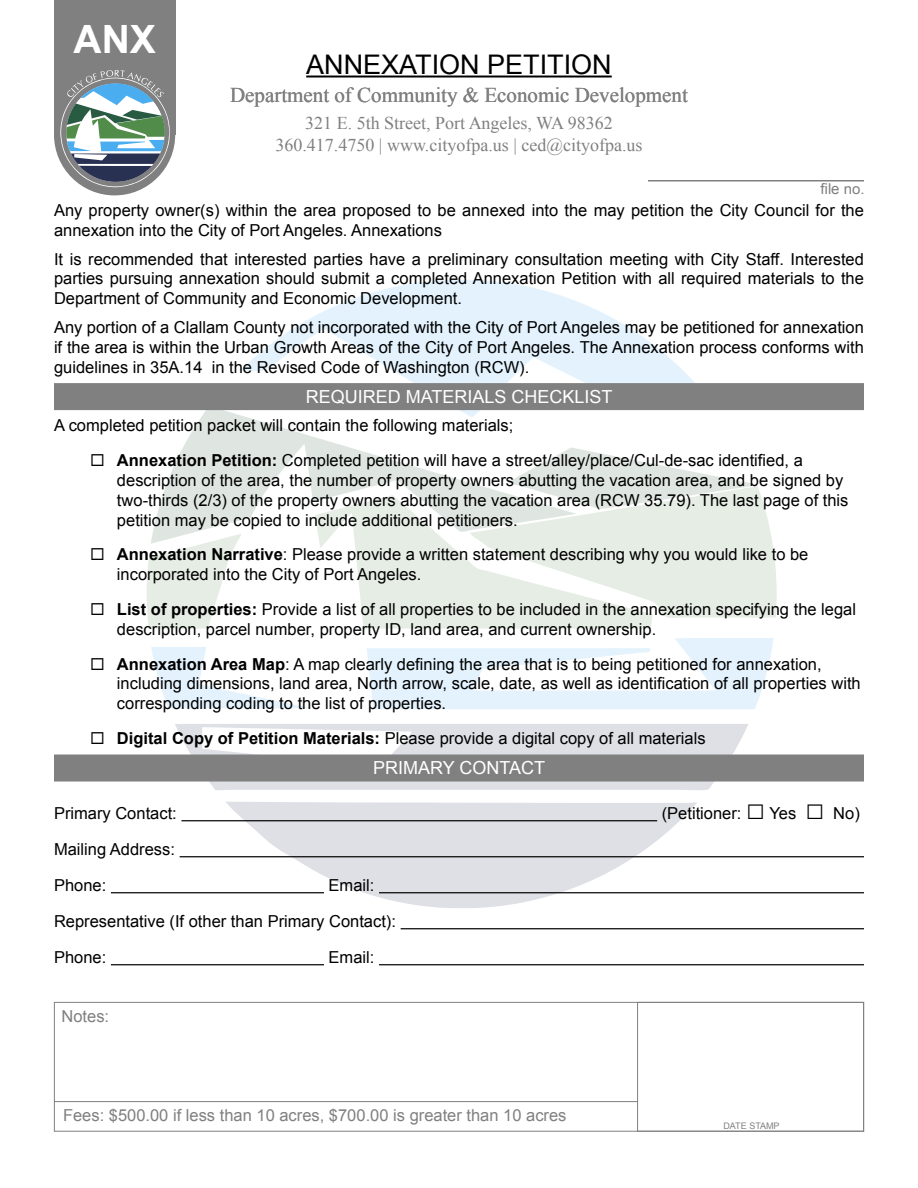
<style>
.page{position:relative;width:918px;height:1188px;background:#fff}
.page>*{position:absolute;margin:0;border:0;box-sizing:border-box;transform-origin:0 0}
.t1{font:700 39px "Arial";color:#fff}
.t2{font:27px "Arial";color:#000}
.t3{font:21px "Times New Roman";color:#808080}
.t4{font:18px/21.6px "Times New Roman";color:#808080;text-align:center}
.t5{font:18px "Arial";color:#fff}
.t6{font:16.5px/19.8px "Arial";color:#000}
.t7{font:16.5px "Arial";color:#808080}
.t8{font:15px "Arial";color:#808080}
.t9{font:9px "Arial";color:#808080}
.s1{font-size:14.4px}
.s2{font-weight:700}
.s3{font-size:31.5px}
</style>
<div class="page">
<div style="left:54px;top:74px;width:121px;height:121px;background:#808080;border-radius:50%"></div>
<div style="left:54px;top:0;width:121px;height:135px;background:#808080"></div>
<svg style="left:60px;top:70px;width:110px;height:118px"></svg>
<svg style="left:240px;top:280px;width:467px;height:131px;fill:#e3f2fc"></svg>
<svg style="left:320px;top:544px;width:332px;height:85px;fill:#e5ede4"></svg>
<svg style="left:147px;top:544px;width:89px;height:85px"></svg>
<svg style="left:367px;top:638px;width:407px;height:71px"></svg>
<svg style="left:151px;top:647px;width:158px;height:62px"></svg>
<svg style="left:148px;top:410px;width:428px;height:134px"></svg>
<svg style="left:470px;top:447px;width:307px;height:172px"></svg>
<svg style="left:172px;top:724px;width:579px;height:66px"></svg>
<svg style="left:224px;top:802px;width:478px;height:106px;fill:#dee0e5"></svg>
<hr style="left:648px;top:180px;width:216px;height:2px;background:#808080">
<hr style="left:306px;top:76px;width:306px;height:2px;background:#000">
<div style="left:54px;top:383px;width:810px;height:27px;background:#808080"></div>
<div style="left:54px;top:755px;width:810px;height:27px;background:#808080"></div>
<hr style="left:181px;top:820px;width:476px;height:1px;background:#000">
<hr style="left:180px;top:856px;width:684px;height:1px;background:#000">
<hr style="left:111px;top:892px;width:213px;height:1px;background:#000">
<hr style="left:379px;top:892px;width:485px;height:1px;background:#000">
<hr style="left:401px;top:928px;width:463px;height:1px;background:#000">
<hr style="left:111px;top:964px;width:213px;height:1px;background:#000">
<hr style="left:379px;top:964px;width:485px;height:1px;background:#000">
<svg style="left:54px;top:1002px;width:810px;height:130px"></svg>
<hr style="left:54px;top:1101px;width:583px;height:1px;background:#808080">
<h1 class="t1" style="left:74px;top:13px;width:84px">ANX</h1>
<h2 class="t2" style="left:306px;top:46px;width:307px">ANNEXATION PETITION</h2>
<p class="t3" style="left:230px;top:81px;width:459px">Department of Community &amp; Economic Development</p>
<p class="t4" style="left:275px;top:112px;width:369px">321 E. 5th Street, Port Angeles, WA 98362<br>360.417.4750 | www.cityofpa.us | ced@cityofpa.us</p>
<p class="t8" style="left:820px;top:179px;width:46px">file <span class="s1">no.</span></p>
<p class="t6" style="left:54px;top:200px;width:811px">Any property owner(s) within the area proposed to be annexed into the may petition the City Council for the annexation into the City of Port Angeles. Annexations</p>
<p class="t6" style="left:54px;top:249px;width:811px;text-align:justify">It is recommended that interested parties have a preliminary consultation meeting with City Staff. Interested parties pursuing annexation should submit a completed Annexation Petition with all required materials to the Department of Community and Economic Development.</p>
<p class="t6" style="left:54px;top:317px;width:811px;text-align:justify">Any portion of a Clallam County not incorporated with the City of Port Angeles may be petitioned for annexation if the area is within the Urban Growth Areas of the City of Port Angeles. The Annexation process conforms with guidelines in 35A.14 in the Revised Code of Washington (RCW).</p>
<p class="t5" style="left:306px;top:385px;width:308px">REQUIRED MATERIALS CHECKLIST</p>
<p class="t6" style="left:117px;top:408px;width:687px;line-height:34.8px;text-indent:-63px">A completed petition packet will contain the following materials;<br><span class="s2">Annexation Petition:</span> Completed petition will have a street/alley/place/Cul-de-sac identified, a</p>
<p class="t6" style="left:117px;top:470px;width:733px">description of the area, the number of property owners abutting the vacation area, and be signed by two-thirds (2/3) of the property owners abutting the vacation area (RCW 35.79). The last page of this petition may be copied to include additional petitioners.</p>
<p class="t6" style="left:117px;top:545px;width:693px"><span class="s2">Annexation Narrative</span>: Please provide a written statement describing why you would like to be incorporated into the City of Port Angeles.</p>
<p class="t6" style="left:117px;top:599px;width:741px"><span class="s2">List of properties:</span> Provide a list of all properties to be included in the annexation specifying the legal description, parcel number, property ID, land area, and current ownership.</p>
<p class="t6" style="left:117px;top:654px;width:745px"><span class="s2">Annexation Area Map</span>: A map clearly defining the area that is to being petitioned for annexation, including dimensions, land area, North arrow, scale, date, as well as identification of all properties with corresponding coding to the list of properties.</p>
<p class="t6" style="left:117px;top:728px;width:590px"><span class="s2">Digital Copy of Petition Materials:</span> Please provide a digital copy of all materials</p>
<p class="t5" style="left:373px;top:756px;width:174px">PRIMARY CONTACT</p>
<p class="t6" style="left:54px;top:803px;width:124px">Primary Contact:</p>
<p class="t6" style="left:662px;top:803px;width:200px">(Petitioner: <span class="s3">□</span> Yes <span class="s3">□</span> No)</p>
<p class="t6" style="left:54px;top:831px;width:123px;line-height:36px">Mailing Address:<br>Phone:</p>
<p class="t6" style="left:54px;top:867px;width:344px;line-height:36px;text-indent:275px">Email:<br>Representative (If other than Primary Contact):<br>Phone:</p>
<p class="t6" style="left:329px;top:948px;width:47px">Email:</p>
<p class="t7" style="left:62px;top:1005px;width:49px">Notes:</p>
<p class="t7" style="left:63px;top:1105px;width:505px">Fees: $500.00 if less than 10 acres, $700.00 is greater than 10 acres</p>
<p class="t9" style="left:723px;top:1120px;width:58px">DATE STAMP</p>
</div>
